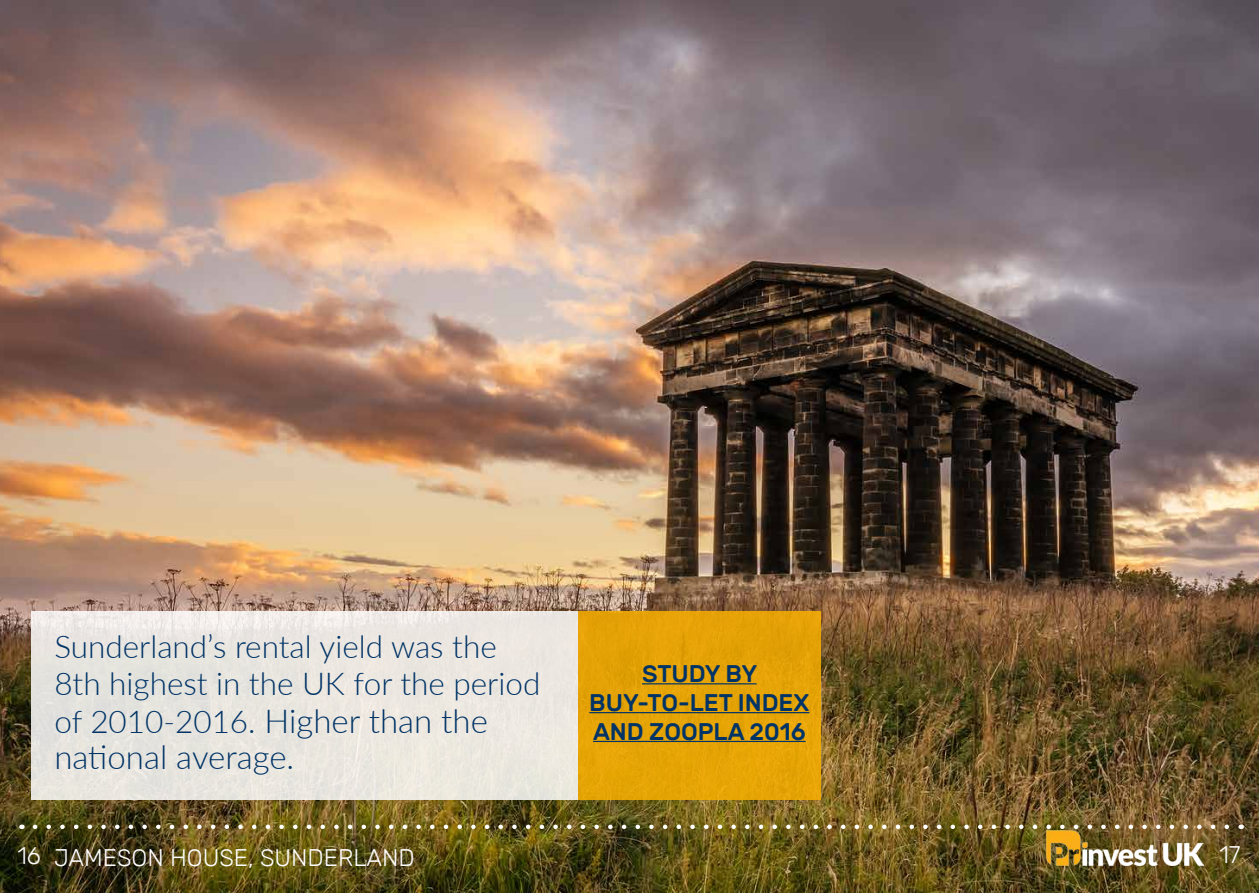
<style>
.page{position:relative;width:1259px;height:893px;background:#fff}
.page>*{position:absolute;margin:0;border:0;box-sizing:border-box;transform-origin:0 0}
.t1{font:300 33px/36px "Lato";color:#036}
.t2{font:300 31.5px/37.8px "Lato";color:#036}
.t3{font:500 24px/28.8px "Rubik";color:#036;text-align:center}
.t4{font:300 24px "Rubik";color:#fff}
.s1{font-size:31.5px}
</style>
<div class="page">
<img style="left:0;top:0;width:1259px;height:893px">
<div style="left:32px;top:611px;width:546px;height:188px;background:#eae6e0"></div>
<img style="left:1046px;top:831px;width:158px;height:35px">
<img style="left:35px;top:825px;width:1199px;height:4px">
<div style="left:578px;top:611px;width:243px;height:188px;background:#e5a306"></div>
<hr style="left:642px;top:683px;width:114px;height:1px;background:#036">
<hr style="left:589px;top:712px;width:220px;height:1px;background:#036">
<hr style="left:593px;top:741px;width:212px;height:1px;background:#036">
<p class="t2" style="left:54px;top:626px;width:487px">Sunderland’s rental yield was the<br>8th highest in the UK for the period</p>
<p class="t1" style="left:54px;top:702px;width:435px"><span class="s1">of 2010-2016.</span> Higher than the national average.</p>
<p class="t4" style="left:17px;top:843px;width:399px">16 JAMESON HOUSE, SUNDERLAND</p>
<p class="t3" style="left:589px;top:659px;width:222px">STUDY BY<br>BUY-TO-LET INDEX<br>AND ZOOPLA 2016</p>
<p class="t4" style="left:1219px;top:841px;width:23px">17</p>
</div>
